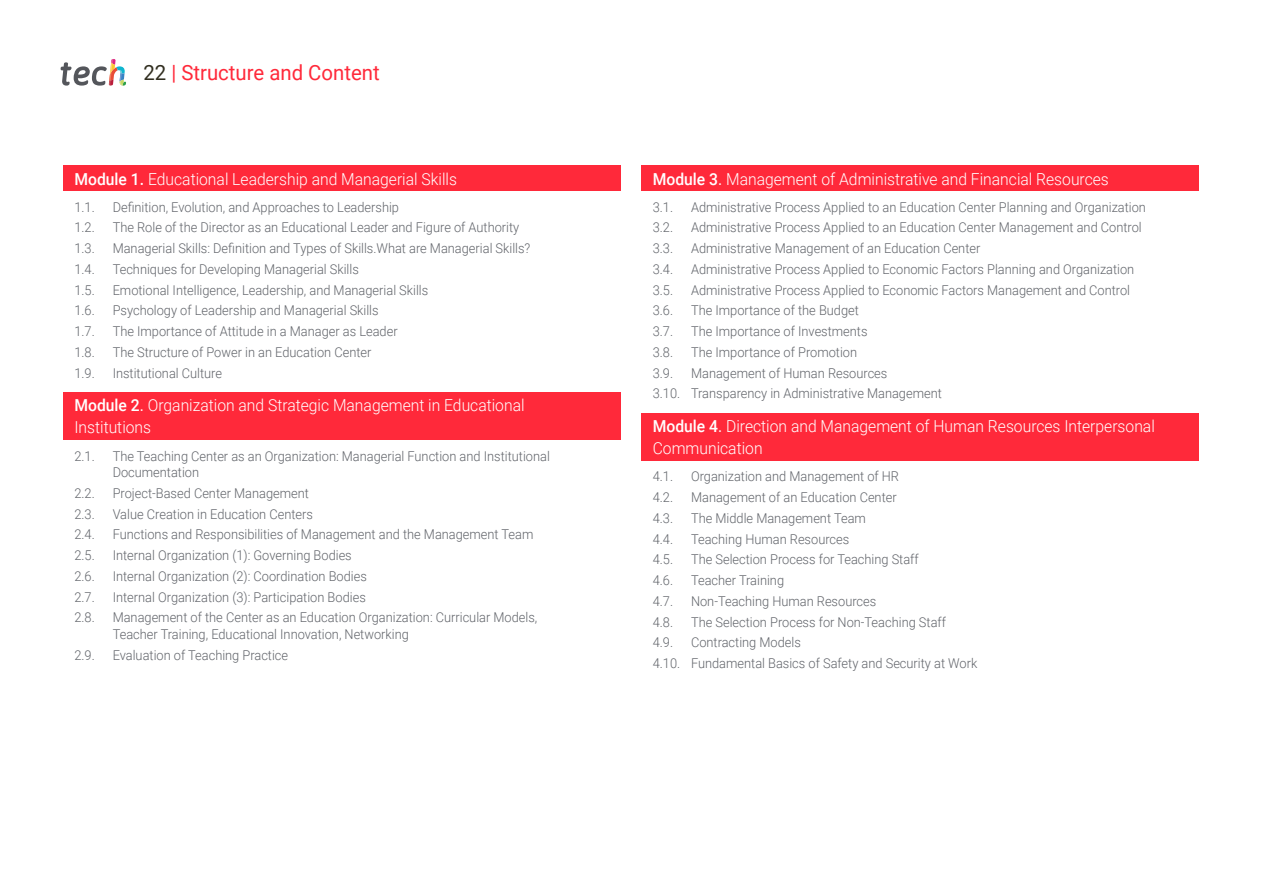
<style>
.page{position:relative;width:1263px;height:893px;background:#fff}
.page>*{position:absolute;margin:0;border:0;box-sizing:border-box;transform-origin:0 0}
.t1{font:21px "Roboto";color:#ff293a}
.t2{font:300 16.5px/22.5px "Roboto";color:#fff;scale:.95 1}
.t3{font:300 13.5px/16.5px "Roboto";color:#61646a;scale:.95 1}
.s1{color:#312e20}
.s2{font-weight:500}
.s3{font-weight:400}
</style>
<div class="page">
<svg style="left:61px;top:59px;width:65px;height:27px"></svg>
<div style="left:63px;top:166px;width:558px;height:25px;background:#ff293a"></div>
<div style="left:63px;top:392px;width:558px;height:48px;background:#ff293a"></div>
<div style="left:642px;top:166px;width:557px;height:25px;background:#ff293a"></div>
<div style="left:642px;top:413px;width:557px;height:47px;background:#ff293a"></div>
<h1 class="t1" style="left:144px;top:57px;width:238px"><span class="s1">22</span> | Structure and Content</h1>
<p class="t2" style="left:74px;top:167px;width:404px"><span class="s2">Module 1.</span> Educational Leadership and Managerial Skills</p>
<p class="t3" style="left:74px;top:198px;width:23px">1.1.</p>
<p class="t3" style="left:113px;top:198px;width:303px">Definition, Evolution, and Approaches to Leadership</p>
<p class="t3" style="left:74px;top:219px;width:23px">1.2.</p>
<p class="t3" style="left:113px;top:219px;width:430px">The Role of the Director as an Educational Leader and Figure of Authority</p>
<p class="t3" style="left:74px;top:240px;width:23px">1.3.</p>
<p class="t3" style="left:113px;top:240px;width:441px">Managerial Skills: Definition and Types of Skills.What are Managerial Skills?</p>
<p class="t3" style="left:74px;top:260px;width:23px">1.4.</p>
<p class="t3" style="left:113px;top:260px;width:261px">Techniques for Developing Managerial Skills</p>
<p class="t3" style="left:74px;top:281px;width:23px">1.5.</p>
<p class="t3" style="left:113px;top:281px;width:334px">Emotional Intelligence, Leadership, and Managerial Skills</p>
<p class="t3" style="left:74px;top:302px;width:23px">1.6.</p>
<p class="t3" style="left:113px;top:302px;width:281px">Psychology of Leadership and Managerial Skills</p>
<p class="t3" style="left:74px;top:323px;width:23px">1.7.</p>
<p class="t3" style="left:113px;top:323px;width:302px">The Importance of Attitude in a Manager as Leader</p>
<p class="t3" style="left:74px;top:343px;width:23px">1.8.</p>
<p class="t3" style="left:113px;top:343px;width:274px">The Structure of Power in an Education Center</p>
<p class="t3" style="left:74px;top:364px;width:23px">1.9.</p>
<p class="t3" style="left:113px;top:364px;width:117px">Institutional Culture</p>
<p class="t2" style="left:74px;top:393px;width:475px"><span class="s2">Module 2</span><span class="s3">.</span> Organization and Strategic Management in Educational<br>Institutions</p>
<p class="t3" style="left:74px;top:447px;width:23px">2.1.</p>
<p class="t3" style="left:113px;top:447px;width:462px">The Teaching Center as an Organization: Managerial Function and Institutional<br>Documentation</p>
<p class="t3" style="left:74px;top:484px;width:23px">2.2.</p>
<p class="t3" style="left:113px;top:484px;width:208px">Project-Based Center Management</p>
<p class="t3" style="left:74px;top:505px;width:23px">2.3.</p>
<p class="t3" style="left:113px;top:505px;width:212px">Value Creation in Education Centers</p>
<p class="t3" style="left:74px;top:526px;width:23px">2.4.</p>
<p class="t3" style="left:113px;top:526px;width:444px">Functions and Responsibilities of Management and the Management Team</p>
<p class="t3" style="left:74px;top:546px;width:23px">2.5.</p>
<p class="t3" style="left:113px;top:546px;width:253px">Internal Organization (1): Governing Bodies</p>
<p class="t3" style="left:74px;top:567px;width:23px">2.6.</p>
<p class="t3" style="left:113px;top:567px;width:269px">Internal Organization (2): Coordination Bodies</p>
<p class="t3" style="left:74px;top:588px;width:23px">2.7.</p>
<p class="t3" style="left:113px;top:588px;width:268px">Internal Organization (3): Participation Bodies</p>
<p class="t3" style="left:74px;top:609px;width:23px">2.8.</p>
<p class="t3" style="left:113px;top:609px;width:449px">Management of the Center as an Education Organization: Curricular Models,<br>Teacher Training, Educational Innovation, Networking</p>
<p class="t3" style="left:74px;top:646px;width:23px">2.9.</p>
<p class="t3" style="left:113px;top:646px;width:186px">Evaluation of Teaching Practice</p>
<p class="t2" style="left:653px;top:167px;width:482px"><span class="s2">Module 3</span><span class="s3">.</span> Management of Administrative and Financial Resources</p>
<p class="t3" style="left:653px;top:198px;width:23px">3.1.</p>
<p class="t3" style="left:691px;top:198px;width:480px">Administrative Process Applied to an Education Center Planning and Organization</p>
<p class="t3" style="left:653px;top:219px;width:23px">3.2.</p>
<p class="t3" style="left:691px;top:219px;width:476px">Administrative Process Applied to an Education Center Management and Control</p>
<p class="t3" style="left:653px;top:240px;width:23px">3.3.</p>
<p class="t3" style="left:691px;top:240px;width:306px">Administrative Management of an Education Center</p>
<p class="t3" style="left:653px;top:260px;width:23px">3.4.</p>
<p class="t3" style="left:691px;top:260px;width:468px">Administrative Process Applied to Economic Factors Planning and Organization</p>
<p class="t3" style="left:653px;top:281px;width:23px">3.5.</p>
<p class="t3" style="left:691px;top:281px;width:464px">Administrative Process Applied to Economic Factors Management and Control</p>
<p class="t3" style="left:653px;top:302px;width:23px">3.6.</p>
<p class="t3" style="left:691px;top:302px;width:178px">The Importance of the Budget</p>
<p class="t3" style="left:653px;top:323px;width:23px">3.7.</p>
<p class="t3" style="left:691px;top:323px;width:187px">The Importance of Investments</p>
<p class="t3" style="left:653px;top:343px;width:23px">3.8.</p>
<p class="t3" style="left:691px;top:343px;width:176px">The Importance of Promotion</p>
<p class="t3" style="left:653px;top:364px;width:23px">3.9.</p>
<p class="t3" style="left:653px;top:362px;width:306px;line-height:20.7px;text-indent:38px">Management of Human Resources<br>3.10. Transparency in Administrative Management</p>
<p class="t2" style="left:653px;top:414px;width:530px"><span class="s2">Module 4</span><span class="s3">.</span> Direction and Management of Human Resources Interpersonal<br>Communication</p>
<p class="t3" style="left:653px;top:468px;width:23px">4.1.</p>
<p class="t3" style="left:691px;top:468px;width:220px">Organization and Management of HR</p>
<p class="t3" style="left:653px;top:488px;width:23px">4.2.</p>
<p class="t3" style="left:691px;top:488px;width:218px">Management of an Education Center</p>
<p class="t3" style="left:653px;top:509px;width:23px">4.3.</p>
<p class="t3" style="left:691px;top:509px;width:186px">The Middle Management Team</p>
<p class="t3" style="left:653px;top:530px;width:23px">4.4.</p>
<p class="t3" style="left:691px;top:530px;width:168px">Teaching Human Resources</p>
<p class="t3" style="left:653px;top:551px;width:23px">4.5.</p>
<p class="t3" style="left:691px;top:551px;width:241px">The Selection Process for Teaching Staff</p>
<p class="t3" style="left:653px;top:571px;width:23px">4.6.</p>
<p class="t3" style="left:691px;top:571px;width:99px">Teacher Training</p>
<p class="t3" style="left:653px;top:592px;width:23px">4.7.</p>
<p class="t3" style="left:691px;top:592px;width:196px">Non-Teaching Human Resources</p>
<p class="t3" style="left:653px;top:613px;width:23px">4.8.</p>
<p class="t3" style="left:691px;top:613px;width:270px">The Selection Process for Non-Teaching Staff</p>
<p class="t3" style="left:653px;top:634px;width:23px">4.9.</p>
<p class="t3" style="left:653px;top:632px;width:343px;line-height:20.7px;text-indent:38px">Contracting Models<br>4.10. Fundamental Basics of Safety and Security at Work</p>
</div>
